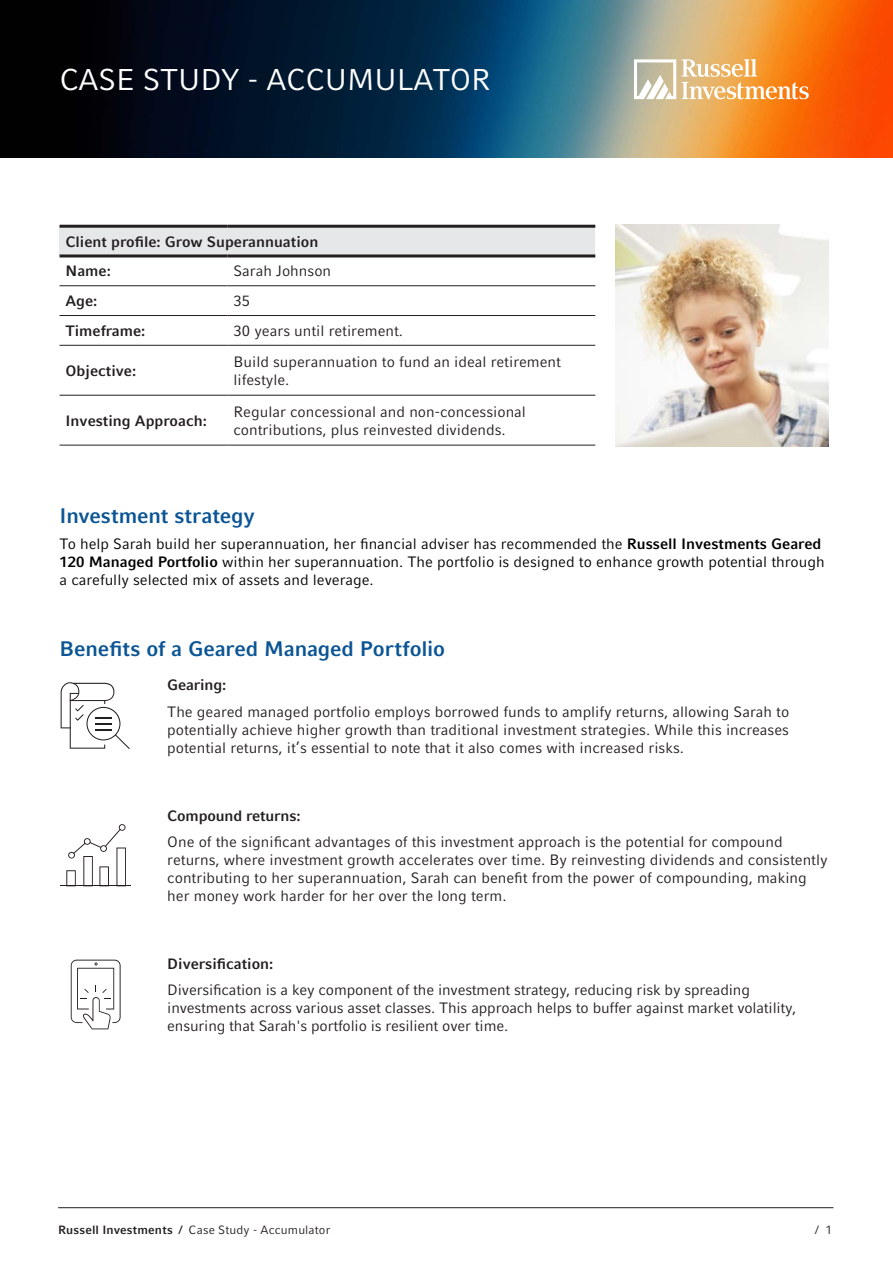
<style>
.page{position:relative;width:893px;height:1263px;background:#fff}
.page>*{position:absolute;margin:0;border:0;box-sizing:border-box;transform-origin:0 0}
.t1{font:30px "Compatil Fact LT Pro";color:#fff}
.t2{font:700 21px "Compatil Fact LT Pro";letter-spacing:-.005em;color:#0b5595}
.t3{font:15px/18px "Compatil Fact LT Pro";color:#231f20}
.t4{font:15px/18px "Compatil Fact LT Pro";color:#000}
.t5{font:700 15px/29.7px "Compatil Fact LT Pro";color:#231f20}
.t6{font:12px "Compatil Fact LT Pro";letter-spacing:.015em;color:#231f20}
.s1{font-weight:700}
</style>
<div class="page">
<hr style="left:58px;top:1207px;width:775px;height:1px;background:#231f20">
<div style="left:60px;top:226px;width:535px;height:30px;background:#e6e7e9"></div>
<hr style="left:60px;top:285px;width:167px;height:1px;background:#231f20">
<hr style="left:227px;top:285px;width:368px;height:1px;background:#231f20">
<hr style="left:60px;top:315px;width:167px;height:1px;background:#231f20">
<hr style="left:227px;top:315px;width:368px;height:1px;background:#231f20">
<hr style="left:60px;top:345px;width:167px;height:1px;background:#231f20">
<hr style="left:227px;top:345px;width:368px;height:1px;background:#231f20">
<hr style="left:60px;top:395px;width:167px;height:1px;background:#231f20">
<hr style="left:227px;top:395px;width:368px;height:1px;background:#231f20">
<hr style="left:60px;top:445px;width:167px;height:1px;background:#231f20">
<hr style="left:227px;top:445px;width:368px;height:1px;background:#231f20">
<hr style="left:60px;top:225px;width:167px;height:3px;background:#231f20">
<hr style="left:227px;top:225px;width:368px;height:3px;background:#231f20">
<hr style="left:60px;top:254px;width:167px;height:3px;background:#231f20">
<hr style="left:227px;top:254px;width:368px;height:3px;background:#231f20">
<img style="left:615px;top:225px;width:213px;height:221px">
<hr style="left:61px;top:885px;width:70px;height:1px;background:#231f20">
<svg style="left:66px;top:824px;width:60px;height:61px"></svg>
<svg style="left:71px;top:960px;width:50px;height:69px"></svg>
<svg style="left:61px;top:682px;width:69px;height:67px"></svg>
<img style="left:0;top:0;width:893px;height:158px">
<svg style="left:634px;top:59px;width:175px;height:40px"></svg>
<h1 class="t1" style="left:60px;top:62px;width:433px">CASE STUDY - ACCUMULATOR</h1>
<p class="t5" style="left:66px;top:227px;width:254px">Client profile: Grow Superannuation<br>Name:</p>
<p class="t3" style="left:233px;top:262px;width:99px">Sarah Johnson</p>
<p class="t5" style="left:66px;top:286px;width:33px">Age:</p>
<p class="t3" style="left:233px;top:292px;width:18px">35</p>
<p class="t5" style="left:66px;top:316px;width:81px">Timeframe:</p>
<p class="t3" style="left:233px;top:322px;width:171px">30 years until retirement.</p>
<p class="t5" style="left:66px;top:356px;width:72px">Objective:</p>
<p class="t3" style="left:233px;top:353px;width:329px">Build superannuation to fund an ideal retirement lifestyle.</p>
<p class="t5" style="left:66px;top:406px;width:143px">Investing Approach:</p>
<p class="t3" style="left:233px;top:403px;width:294px">Regular concessional and non-concessional contributions, plus reinvested dividends.</p>
<h2 class="t2" style="left:60px;top:503px;width:197px">Investment strategy</h2>
<p class="t4" style="left:60px;top:535px;width:767px">To help Sarah build her superannuation, her financial adviser has recommended the <span class="s1">Russell Investments Geared<br>120 Managed Portfolio</span> within her superannuation. The portfolio is designed to enhance growth potential through a carefully selected mix of assets and leverage.</p>
<h2 class="t2" style="left:60px;top:636px;width:387px">Benefits of a Geared Managed Portfolio</h2>
<p class="t5" style="left:167px;top:670px;width:60px">Gearing:</p>
<p class="t3" style="left:167px;top:703px;width:623px;text-align:justify">The geared managed portfolio employs borrowed funds to amplify returns, allowing Sarah to potentially achieve higher growth than traditional investment strategies. While this increases potential returns, it’s essential to note that it also comes with increased risks.</p>
<p class="t5" style="left:167px;top:800px;width:135px">Compound returns:</p>
<p class="t3" style="left:167px;top:833px;width:662px">One of the significant advantages of this investment approach is the potential for compound returns, where investment growth accelerates over time. By reinvesting dividends and consistently contributing to her superannuation, Sarah can benefit from the power of compounding, making her money work harder for her over the long term.</p>
<p class="t5" style="left:167px;top:949px;width:108px">Diversification:</p>
<p class="t3" style="left:167px;top:981px;width:630px">Diversification is a key component of the investment strategy, reducing risk by spreading investments across various asset classes. This approach helps to buffer against market volatility, ensuring that Sarah's portfolio is resilient over time.</p>
<p class="t6" style="left:58px;top:1222px;width:274px"><span class="s1">Russell Investments /</span> Case Study - Accumulator</p>
<p class="t6" style="left:815px;top:1222px;width:19px">/ 1</p>
</div>
